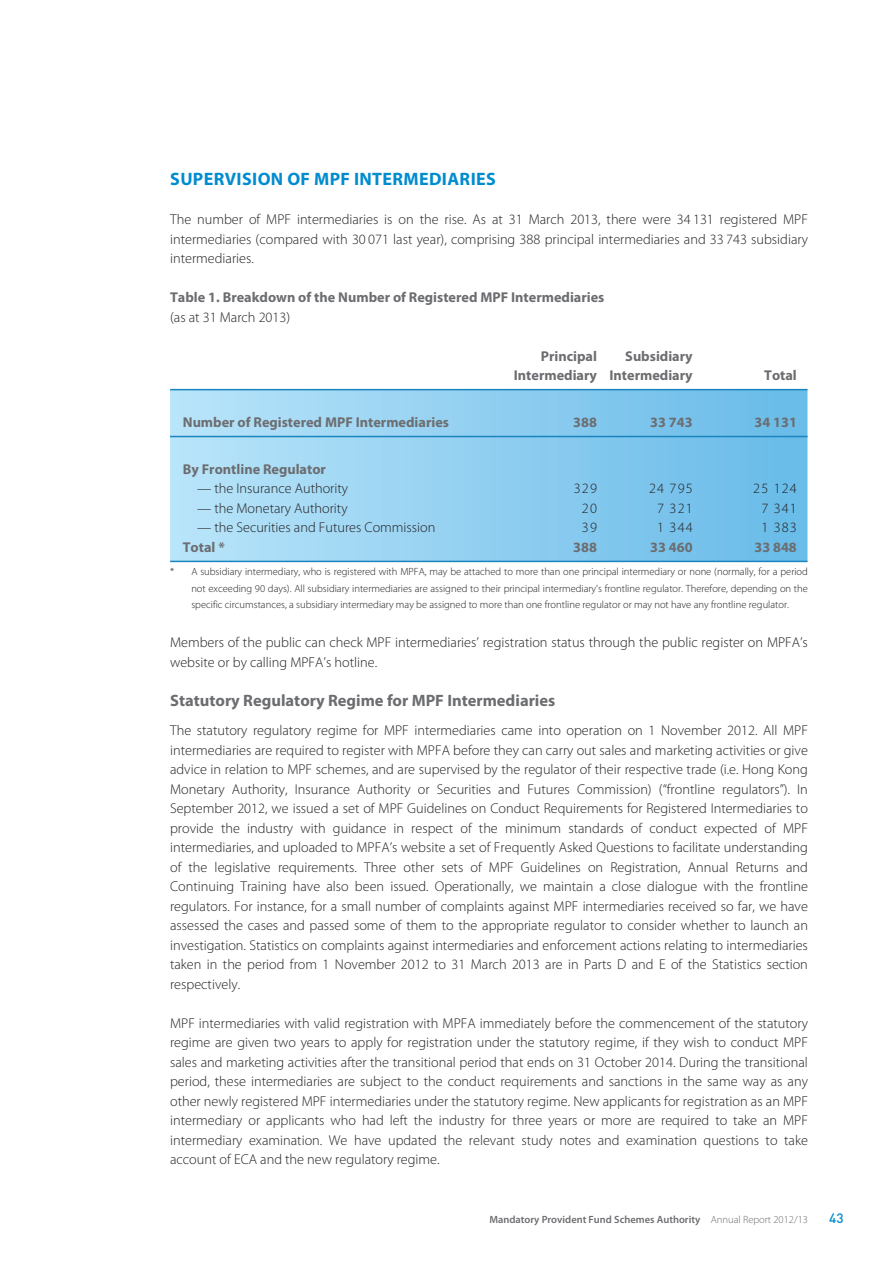
<style>
.page{position:relative;width:893px;height:1263px;background:#fff}
.page>*{position:absolute;margin:0;border:0;box-sizing:border-box;transform-origin:0 0}
.t1{font:700 18px "Myriad Pro";letter-spacing:.02em;color:#008cd0}
.t2{font:700 16.5px "Myriad Pro";color:#6c6d70}
.t3{font:300 14.25px/19.5px "Myriad Pro";color:#231f20;text-align:justify}
.t4{font:700 14.25px/19.5px "Myriad Pro";color:#6c6d70;text-align:right}
.t5{font:500 13.5px "DIN Pro";color:#008cd0}
.t6{font:300 10.5px/16.5px "Myriad Pro";color:#231f20;text-align:justify}
.t7{font:600 10.5px "Myriad Pro";color:#6c6d70}
.s1{font-weight:300}
</style>
<div class="page">
<svg style="left:170px;top:390px;width:637px;height:171px;background:#8fcef0"></svg>
<hr style="left:170px;top:389px;width:637px;height:1px;background:#1a84bf">
<hr style="left:170px;top:436px;width:637px;height:1px;background:#1a84bf">
<hr style="left:170px;top:561px;width:637px;height:1px;background:#1a84bf">
<p class="t1" style="left:170px;top:172px;width:327px">SUPERVISION OF MPF INTERMEDIARIES</p>
<p class="t3" style="left:170px;top:211px;width:639px">The number of MPF intermediaries is on the rise. As at 31 March 2013, there were 34 131 registered MPF intermediaries (compared with 30 071 last year), comprising 388 principal intermediaries and 33 743 subsidiary intermediaries.</p>
<p class="t4" style="left:170px;top:289px;width:436px">Table 1. Breakdown of the Number of Registered MPF Intermediaries</p>
<p class="t3" style="left:170px;top:309px;width:122px">(as at 31 March 2013)</p>
<p class="t4" style="left:514px;top:348px;width:85px">Principal<br>Intermediary</p>
<p class="t4" style="left:609px;top:348px;width:85px">Subsidiary<br>Intermediary</p>
<p class="t4" style="left:764px;top:367px;width:34px">Total</p>
<p class="t4" style="left:183px;top:414px;width:268px">Number of Registered MPF Intermediaries</p>
<p class="t4" style="left:573px;top:414px;width:25px">388</p>
<p class="t4" style="left:650px;top:414px;width:44px">33 743</p>
<p class="t4" style="left:754px;top:414px;width:44px">34 131</p>
<p class="t4" style="left:183px;top:461px;width:145px">By Frontline Regulator</p>
<p class="t3" style="left:197px;top:480px;width:153px">— the Insurance Authority</p>
<p class="t3" style="left:574px;top:480px;width:25px">329</p>
<p class="t3" style="left:649px;top:480px;width:45px">24 795</p>
<p class="t3" style="left:753px;top:480px;width:45px">25 124</p>
<p class="t3" style="left:197px;top:500px;width:152px">— the Monetary Authority</p>
<p class="t3" style="left:582px;top:500px;width:17px">20</p>
<p class="t3" style="left:657px;top:500px;width:37px">7 321</p>
<p class="t3" style="left:761px;top:500px;width:37px">7 341</p>
<p class="t3" style="left:197px;top:519px;width:240px">— the Securities and Futures Commission</p>
<p class="t3" style="left:582px;top:519px;width:17px">39</p>
<p class="t3" style="left:657px;top:519px;width:37px">1 344</p>
<p class="t3" style="left:761px;top:519px;width:37px">1 383</p>
<p class="t4" style="left:183px;top:539px;width:44px">Total *</p>
<p class="t4" style="left:573px;top:539px;width:25px">388</p>
<p class="t4" style="left:650px;top:539px;width:44px">33 460</p>
<p class="t4" style="left:754px;top:539px;width:44px">33 848</p>
<p class="t6" style="left:191px;top:564px;width:618px;text-indent:-21px">* A subsidiary intermediary, who is registered with MPFA, may be attached to more than one principal intermediary or none (normally, for a period not exceeding 90 days). All subsidiary intermediaries are assigned to their principal intermediary’s frontline regulator. Therefore, depending on the specific circumstances, a subsidiary intermediary may be assigned to more than one frontline regulator or may not have any frontline regulator.</p>
<p class="t3" style="left:170px;top:634px;width:639px">Members of the public can check MPF intermediaries’ registration status through the public register on MPFA’s website or by calling MPFA’s hotline.</p>
<p class="t2" style="left:170px;top:694px;width:387px">Statutory Regulatory Regime for MPF Intermediaries</p>
<p class="t3" style="left:170px;top:722px;width:639px">The statutory regulatory regime for MPF intermediaries came into operation on 1 November 2012. All MPF intermediaries are required to register with MPFA before they can carry out sales and marketing activities or give advice in relation to MPF schemes, and are supervised by the regulator of their respective trade (i.e. Hong Kong Monetary Authority, Insurance Authority or Securities and Futures Commission) (“frontline regulators”). In September 2012, we issued a set of MPF Guidelines on Conduct Requirements for Registered Intermediaries to provide the industry with guidance in respect of the minimum standards of conduct expected of MPF intermediaries, and uploaded to MPFA’s website a set of Frequently Asked Questions to facilitate understanding of the legislative requirements. Three other sets of MPF Guidelines on Registration, Annual Returns and Continuing Training have also been issued. Operationally, we maintain a close dialogue with the frontline regulators. For instance, for a small number of complaints against MPF intermediaries received so far, we have assessed the cases and passed some of them to the appropriate regulator to consider whether to launch an investigation. Statistics on complaints against intermediaries and enforcement actions relating to intermediaries taken in the period from 1 November 2012 to 31 March 2013 are in Parts D and E of the Statistics section respectively.</p>
<p class="t3" style="left:170px;top:1014px;width:639px">MPF intermediaries with valid registration with MPFA immediately before the commencement of the statutory regime are given two years to apply for registration under the statutory regime, if they wish to conduct MPF sales and marketing activities after the transitional period that ends on 31 October 2014. During the transitional period, these intermediaries are subject to the conduct requirements and sanctions in the same way as any other newly registered MPF intermediaries under the statutory regime. New applicants for registration as an MPF intermediary or applicants who had left the industry for three years or more are required to take an MPF intermediary examination. We have updated the relevant study notes and examination questions to take account of ECA and the new regulatory regime.</p>
<p class="t7" style="left:489px;top:1215px;width:320px">Mandatory Provident Fund Schemes Authority <span class="s1">Annual Report 2012/13</span></p>
<p class="t5" style="left:829px;top:1213px;width:16px">43</p>
</div>
